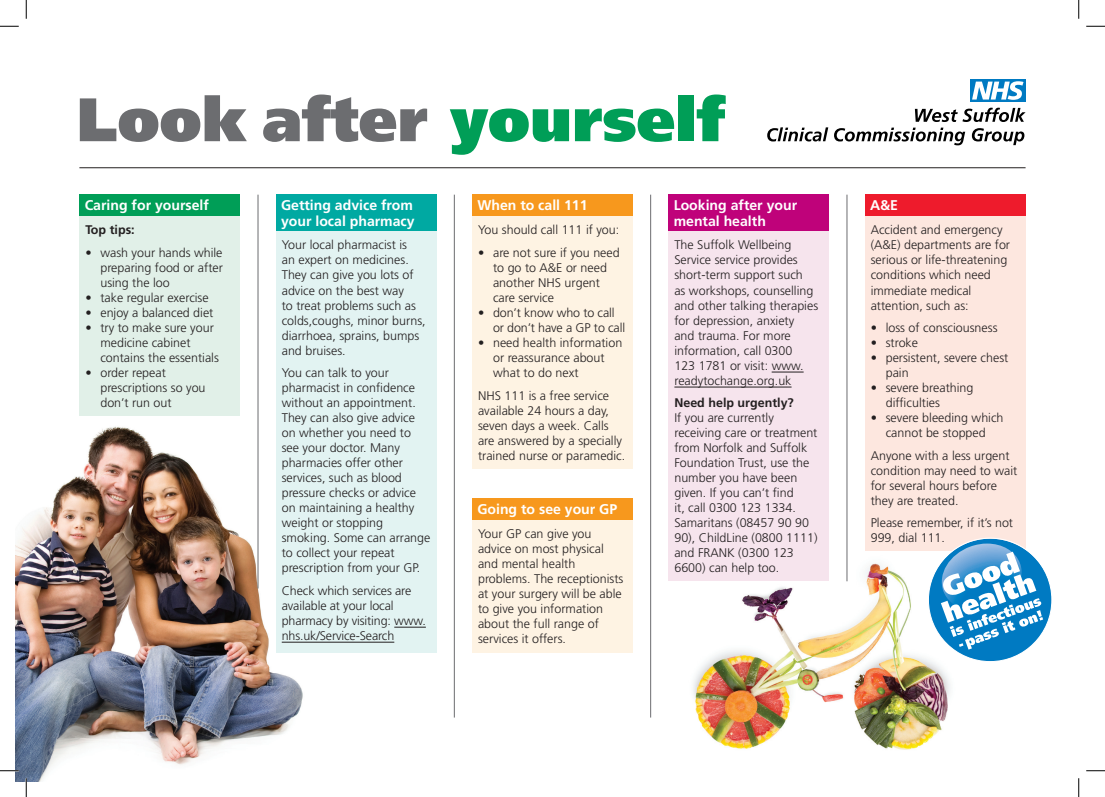
<style>
.page{position:relative;width:1105px;height:797px;background:#fff}
.page>*{position:absolute;margin:0;border:0;box-sizing:border-box;transform-origin:0 0}
.t1{font:900 61.25px "Frutiger";color:#6c6d70}
.Headings{font:700 14px/16.9px "Frutiger";color:#fff}
.Body{font:300 12.5px/15px "Frutiger";color:#231f20}
.Body_bulletted{font:300 12.5px/15px "Frutiger";color:#231f20}
.Body_bulletted-2{font:700 12.5px "Frutiger";color:#231f20}
.Body-2{font:700 12.5px "Frutiger";color:#231f20}
.s1{color:#009e57}
</style>
<div class="page">
<img style="left:693px;top:517px;width:257px;height:233px">
<div style="left:865px;top:195px;width:160px;height:356px;background:#fde7df"></div>
<div style="left:668px;top:195px;width:161px;height:386px;background:#f6e4ed"></div>
<div style="left:472px;top:498px;width:161px;height:154px;background:#fef3e3"></div>
<div style="left:472px;top:195px;width:161px;height:274px;background:#fef3e3"></div>
<img style="left:16px;top:390px;width:383px;height:391px">
<div style="left:276px;top:195px;width:161px;height:457px;background:#e2f3f2"></div>
<div style="left:79px;top:195px;width:161px;height:221px;background:#e1f0e8"></div>
<svg style="left:915px;top:108px;width:110px;height:14px"></svg>
<svg style="left:767px;top:127px;width:61px;height:14px"></svg>
<svg style="left:834px;top:128px;width:131px;height:17px"></svg>
<svg style="left:972px;top:128px;width:52px;height:17px"></svg>
<div style="left:970px;top:79px;width:55px;height:23px;background:#007ac2"></div>
<svg style="left:972px;top:81px;width:51px;height:19px"></svg>
<hr style="left:79px;top:167px;width:946px;height:1px;background:#231f20">
<div style="left:79px;top:195px;width:161px;height:21px;background:#009e57"></div>
<hr style="left:394px;top:627px;width:32px;height:1px;background:#231f20">
<hr style="left:282px;top:642px;width:112px;height:1px;background:#231f20">
<div style="left:276px;top:195px;width:161px;height:36px;background:#00a9a2"></div>
<div style="left:472px;top:195px;width:161px;height:21px;background:#f7981d"></div>
<div style="left:472px;top:498px;width:161px;height:21px;background:#f7981d"></div>
<hr style="left:772px;top:372px;width:32px;height:1px;background:#231f20">
<hr style="left:674px;top:387px;width:117px;height:1px;background:#231f20">
<div style="left:668px;top:195px;width:161px;height:36px;background:#bf027a"></div>
<div style="left:865px;top:195px;width:160px;height:21px;background:#ee1b2c"></div>
<hr style="left:650px;top:195px;width:1px;height:522px;background:#6c6d70">
<hr style="left:847px;top:195px;width:1px;height:386px;background:#6c6d70">
<hr style="left:258px;top:195px;width:1px;height:393px;background:#6c6d70">
<hr style="left:454px;top:195px;width:1px;height:522px;background:#6c6d70">
<svg style="left:928px;top:538px;width:122px;height:123px"></svg>
<svg style="left:0;top:25px;width:19px;height:2px"></svg>
<svg style="left:1086px;top:25px;width:19px;height:2px"></svg>
<svg style="left:0;top:770px;width:19px;height:1px"></svg>
<svg style="left:1086px;top:770px;width:19px;height:1px"></svg>
<svg style="left:25px;top:0;width:2px;height:19px"></svg>
<svg style="left:25px;top:778px;width:2px;height:19px"></svg>
<svg style="left:1078px;top:0;width:1px;height:19px"></svg>
<svg style="left:1078px;top:778px;width:1px;height:19px"></svg>
<p class="t1" style="left:77px;top:82px;width:650px">Look after <span class="s1">yourself</span></p>
<p class="Headings" style="left:85px;top:197px;width:126px">Caring for yourself</p>
<p class="Body-2" style="left:85px;top:223px;width:51px">Top tips:</p>
<p class="Body_bulletted" style="left:100px;top:245px;width:124px;text-align:justify;text-indent:-15px">• wash your hands while preparing food or after using the loo</p>
<p class="Body_bulletted" style="left:85px;top:290px;width:125px">• take regular exercise</p>
<p class="Body_bulletted" style="left:85px;top:305px;width:129px">• enjoy a balanced diet</p>
<p class="Body_bulletted" style="left:100px;top:320px;width:120px;text-indent:-15px">• try to make sure your medicine cabinet contains the essentials</p>
<p class="Body_bulletted" style="left:100px;top:365px;width:107px;text-indent:-15px">• order repeat prescriptions so you don’t run out</p>
<p class="Headings" style="left:281px;top:196px;width:135px">Getting advice from your local pharmacy</p>
<p class="Body" style="left:282px;top:238px;width:146px">Your local pharmacist is<br>an expert on medicines.<br>They can give you lots of advice on the best way<br>to treat problems such as colds,coughs, minor burns, diarrhoea, sprains, bumps and bruises.</p>
<p class="Body" style="left:282px;top:365px;width:150px">You can talk to your pharmacist in confidence without an appointment.<br>They can also give advice on whether you need to see your doctor. Many pharmacies offer other services, such as blood pressure checks or advice on maintaining a healthy weight or stopping smoking. Some can arrange to collect your repeat prescription from your GP.</p>
<p class="Body" style="left:282px;top:583px;width:146px">Check which services are available at your local pharmacy by visiting: www. nhs.uk/Service-Search</p>
<p class="Headings" style="left:477px;top:197px;width:112px">When to call 111</p>
<p class="Body" style="left:478px;top:223px;width:143px">You should call 111 if you:</p>
<p class="Body_bulletted" style="left:493px;top:245px;width:128px;text-indent:-15px">• are not sure if you need to go to A&amp;E or need another NHS urgent care service</p>
<p class="Body_bulletted" style="left:493px;top:305px;width:134px;text-indent:-15px">• don’t know who to call or don’t have a GP to call</p>
<p class="Body_bulletted" style="left:493px;top:335px;width:131px;text-indent:-15px">• need health information or reassurance about what to do next</p>
<p class="Body" style="left:478px;top:388px;width:149px">NHS 111 is a free service available 24 hours a day, seven days a week. Calls are answered by a specially trained nurse or paramedic.</p>
<p class="Headings" style="left:477px;top:500px;width:141px">Going to see your GP</p>
<p class="Body" style="left:478px;top:526px;width:147px">Your GP can give you advice on most physical and mental health problems. The receptionists at your surgery will be able to give you information about the full range of services it offers.</p>
<p class="Headings" style="left:674px;top:196px;width:125px">Looking after your</p>
<p class="Headings" style="left:674px;top:213px;width:94px">mental health</p>
<p class="Body_bulletted" style="left:674px;top:238px;width:145px">The Suffolk Wellbeing<br>Service service provides short-term support such<br>as workshops, counselling and other talking therapies for depression, anxiety<br>and trauma. For more information, call 0300<br>123 1781 or visit: www. readytochange.org.uk</p>
<p class="Body_bulletted-2" style="left:674px;top:395px;width:121px">Need help urgently?</p>
<p class="Body_bulletted" style="left:674px;top:410px;width:145px">If you are currently receiving care or treatment from Norfolk and Suffolk<br>Foundation Trust, use the number you have been given. If you can’t find<br>it, call 0300 123 1334.<br>Samaritans (08457 90 90<br>90), ChildLine (0800 1111) and FRANK (0300 123<br>6600) can help too.</p>
<p class="Headings" style="left:870px;top:197px;width:30px">A&amp;E</p>
<p class="Body" style="left:871px;top:223px;width:141px">Accident and emergency (A&amp;E) departments are for serious or life-threatening conditions which need immediate medical attention, such as:</p>
<p class="Body_bulletted" style="left:871px;top:320px;width:128px">• loss of consciousness</p>
<p class="Body_bulletted" style="left:871px;top:335px;width:49px">• stroke</p>
<p class="Body_bulletted" style="left:886px;top:350px;width:124px;text-indent:-15px">• persistent, severe chest pain</p>
<p class="Body_bulletted" style="left:886px;top:380px;width:89px;text-indent:-15px">• severe breathing difficulties</p>
<p class="Body_bulletted" style="left:871px;top:410px;width:134px;text-align:center">• severe bleeding which cannot be stopped</p>
<p class="Body" style="left:871px;top:448px;width:148px">Anyone with a less urgent condition may need to wait for several hours before they are treated.</p>
<p class="Body" style="left:871px;top:515px;width:144px">Please remember, if it’s not<br>999, dial 111.</p>
</div>
